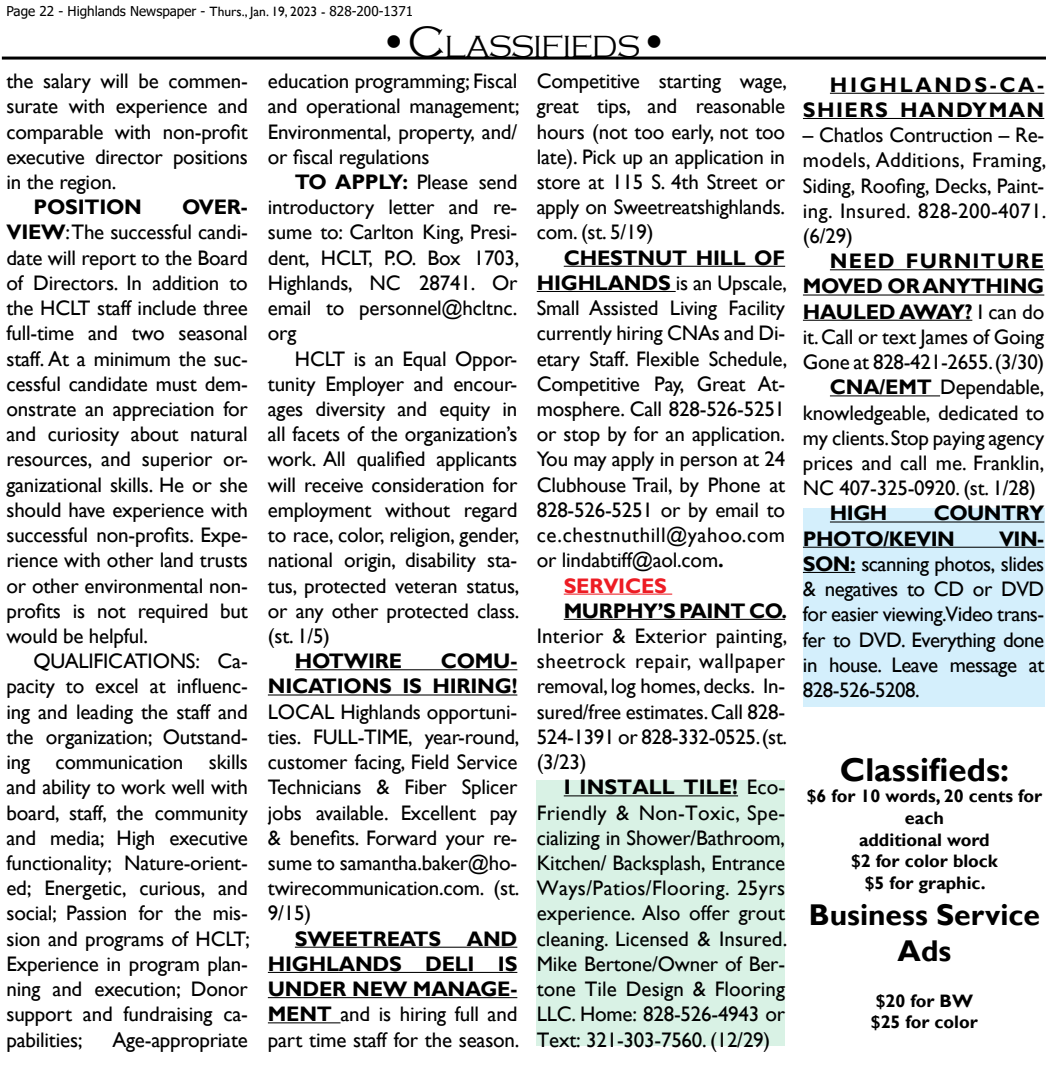
<style>
.page{position:relative;width:1053px;height:1069px;background:#fff}
.page>*{position:absolute;margin:0;border:0;box-sizing:border-box;transform-origin:0 0}
.t1{font:700 33px "Gill Sans";color:#000}
.t2{font:300 31.5px "Copperplate Gothic";letter-spacing:-.035em;color:#000}
.t3{font:700 30px/36px "Gill Sans";color:#000;text-align:center}
.t4{font:21px/25.2px "Gill Sans";letter-spacing:-.01em;color:#000;text-align:justify}
.t5{font:700 21px/25.2px "Gill Sans";letter-spacing:-.01em;color:#000;text-align:right}
.t6{font:700 21px/25.2px "Gill Sans";letter-spacing:.07em;color:#000;text-align:right}
.t7{font:21px "Gill Sans";letter-spacing:.025em;color:#000}
.t8{font:700 21px "Gill Sans";letter-spacing:.055em;color:#000}
.t9{font:700 21px "Gill Sans";letter-spacing:-.01em;color:#ed1c24}
.t10{font:700 18px/21.6px "Gill Sans";color:#000;text-align:center}
.t11{font:13.5px "Tahoma";color:#000}
.s1{font-family:"Gill Sans"}
.s2{font-weight:700}
.s3{font-size:45px}
.s4{font-weight:400}
</style>
<div class="page">
<div style="left:536px;top:780px;width:249px;height:265px;background:#d9f2e5"></div>
<div style="left:804px;top:508px;width:241px;height:198px;background:#d4effc"></div>
<hr style="left:2px;top:57px;width:1044px;height:3px;background:#000">
<hr style="left:295px;top:669px;width:222px;height:1px;background:#000">
<hr style="left:268px;top:694px;width:249px;height:1px;background:#000">
<hr style="left:295px;top:946px;width:222px;height:1px;background:#000">
<hr style="left:268px;top:971px;width:249px;height:1px;background:#000">
<hr style="left:268px;top:996px;width:249px;height:1px;background:#000">
<hr style="left:268px;top:1022px;width:73px;height:1px;background:#000">
<hr style="left:564px;top:266px;width:221px;height:1px;background:#000">
<hr style="left:537px;top:291px;width:139px;height:1px;background:#000">
<hr style="left:564px;top:593px;width:108px;height:1px;background:#ed1c24">
<hr style="left:564px;top:618px;width:221px;height:1px;background:#000">
<hr style="left:564px;top:795px;width:174px;height:1px;background:#000">
<hr style="left:830px;top:93px;width:214px;height:1px;background:#000">
<hr style="left:803px;top:118px;width:241px;height:1px;background:#000">
<hr style="left:830px;top:269px;width:214px;height:1px;background:#000">
<hr style="left:803px;top:294px;width:241px;height:1px;background:#000">
<hr style="left:803px;top:319px;width:169px;height:2px;background:#000">
<hr style="left:830px;top:395px;width:110px;height:1px;background:#000">
<hr style="left:830px;top:521px;width:214px;height:1px;background:#000">
<hr style="left:803px;top:546px;width:241px;height:1px;background:#000">
<hr style="left:803px;top:571px;width:52px;height:2px;background:#000">
<p class="t11" style="left:6px;top:2px;width:408px">Page 22 - Highlands Newspaper - <span class="s1">Thurs., Jan. 19, 2023 -</span> 828-200-1371</p>
<p class="t4" style="left:6px;top:69px;width:243px">the salary will be commen&shy;surate with experience and comparable with non-profit executive director positions in the region.</p>
<p class="t5" style="left:33px;top:195px;width:110px">POSITION</p>
<p class="t4" style="left:6px;top:195px;width:243px;text-indent:176px"><span class="s2">OVER-VIEW</span>: The successful candi&shy;date will report to the Board of Directors. In addition to the HCLT staff include three full-time and two seasonal staff. At a minimum the suc&shy;cessful candidate must dem&shy;onstrate an appreciation for and curiosity about natural resources, and superior or&shy;ganizational skills. He or she should have experience with successful non-profits. Expe&shy;rience with other land trusts or other environmental non&shy;profits is not required but would be helpful.</p>
<p class="t4" style="left:6px;top:648px;width:245px;text-indent:27px">QUALIFICATIONS: Ca&shy;pacity to excel at influenc&shy;ing and leading the staff and the organization; Outstand&shy;ing communication skills and ability to work well with board, staff, the community and media; High executive functionality; Nature-orient&shy;ed; Energetic, curious, and social; Passion for the mis&shy;sion and programs of HCLT; Experience in program plan&shy;ning and execution; Donor support and fundraising ca&shy;pabilities;</p>
<p class="t4" style="left:112px;top:1026px;width:137px">Age-appropriate</p>
<h2 class="t2" style="left:379px;top:29px;width:292px"><span class="s3">•C</span> LASSIFIEDS<span class="s3">•</span></h2>
<p class="t4" style="left:268px;top:69px;width:253px">education programming; Fiscal and operational management; Environmental, property, and/ or fiscal regulations</p>
<p class="t4" style="left:268px;top:170px;width:253px;text-indent:27px"><span class="s2">TO APPLY:</span> Please send introductory letter and re&shy;sume to: Carlton King, Presi&shy;dent, HCLT, P.O. Box 1703, Highlands, NC 28741. Or email to personnel@hcltnc. org</p>
<p class="t4" style="left:268px;top:346px;width:253px;text-indent:27px">HCLT is an Equal Oppor&shy;tunity Employer and encour&shy;ages diversity and equity in all facets of the organization’s work. All qualified applicants will receive consideration for employment without regard to race, color, religion, gender, national origin, disability sta&shy;tus, protected veteran status, or any other protected class. (st. 1/5)</p>
<p class="t5" style="left:295px;top:649px;width:109px">HOTWIRE</p>
<p class="t4" style="left:537px;top:69px;width:252px">Competitive starting wage, great tips, and reasonable hours (not too early, not too late). Pick up an application in store at 115 S. 4th Street or apply on Sweetreatshighlands. com. (st. 5/19)</p>
<p class="t5" style="left:564px;top:245px;width:223px">CHESTNUT HILL OF</p>
<p class="t4" style="left:537px;top:270px;width:252px"><span class="s2">HIGHLANDS</span> is an Upscale,</p>
<p class="t4" style="left:537px;top:296px;width:250px">Small Assisted Living Facility</p>
<p class="t4" style="left:537px;top:321px;width:250px">currently hiring CNAs and Di-</p>
<p class="t4" style="left:537px;top:346px;width:252px">etary Staff. Flexible Schedule,</p>
<p class="t4" style="left:537px;top:371px;width:250px">Competitive Pay, Great At-</p>
<p class="t4" style="left:537px;top:396px;width:250px">mosphere. Call 828-526-5251</p>
<p class="t4" style="left:537px;top:422px;width:250px">or stop by for an application.</p>
<p class="t4" style="left:537px;top:447px;width:250px">You may apply in person at 24</p>
<p class="t4" style="left:537px;top:472px;width:250px">Clubhouse Trail, by Phone at</p>
<p class="t4" style="left:537px;top:497px;width:250px">828-526-5251 or by email to</p>
<p class="t7" style="left:537px;top:522px;width:250px">ce.chestnuthill@yahoo.com</p>
<p class="t4" style="left:537px;top:548px;width:188px">or lindabtiff@aol.com<span class="s2">.</span></p>
<p class="t9" style="left:564px;top:572px;width:105px">SERVICES</p>
<p class="t5" style="left:564px;top:598px;width:225px">MURPHY’S PAINT CO.</p>
<p class="t4" style="left:537px;top:623px;width:252px">Interior &amp; Exterior painting, sheetrock repair, wallpaper removal, log homes, decks. In&shy;sured/free estimates. Call 828- 524-1391 or 828-332-0525. (st. (3/23)</p>
<p class="t4" style="left:537px;top:774px;width:252px;text-indent:27px"><span class="s2">I INSTALL TILE!</span> Eco-Friendly &amp; Non-Toxic, Spe&shy;cializing in Shower/Bathroom, Kitchen/ Backsplash, Entrance Ways/Patios/Flooring. 25yrs experience. Also offer grout cleaning. Licensed &amp; Insured.<br>Mike Bertone/Owner of Ber&shy;tone Tile Design &amp; Flooring LLC. Home: 828-526-4943 or Text: 321-303-7560. (12/29)</p>
<p class="t5" style="left:268px;top:649px;width:251px">COMU-<br>NICATIONS IS HIRING!</p>
<p class="t4" style="left:268px;top:699px;width:253px">LOCAL Highlands opportuni&shy;ties. FULL-TIME, year-round, customer facing, Field Service Technicians &amp; Fiber Splicer jobs available. Excellent pay &amp; benefits. Forward your re&shy;sume to samantha.baker@ho&shy;twirecommunication.com. (st.<br>9/15)</p>
<p class="t5" style="left:268px;top:926px;width:253px;text-align:justify;text-indent:27px">SWEETREATS AND HIGHLANDS DELI IS UNDER NEW MANAGE-MENT <span class="s4">and is hiring full and part time staff for the season.</span></p>
<p class="t6" style="left:803px;top:73px;width:243px">HIGHLANDS-CA-<br>SHIERS HANDYMAN</p>
<p class="t4" style="left:803px;top:123px;width:245px">– Chatlos Contruction – Re&shy;models, Additions, Framing, Siding, Roofing, Decks, Paint&shy;ing. Insured. 828-200-4071. (6/29)</p>
<p class="t8" style="left:830px;top:248px;width:216px">NEED FURNITURE</p>
<p class="t5" style="left:803px;top:274px;width:243px">MOVED OR ANYTHING</p>
<p class="t5" style="left:803px;top:299px;width:243px">HAULED AWAY? <span class="s4">I can do</span></p>
<p class="t4" style="left:803px;top:324px;width:243px">it. Call or text James of Going</p>
<p class="t4" style="left:803px;top:350px;width:243px">Gone at 828-421-2655. (3/30)</p>
<p class="t4" style="left:830px;top:375px;width:216px"><span class="s2">CNA/EMT</span> Dependable,</p>
<p class="t4" style="left:803px;top:400px;width:243px">knowledgeable, dedicated to</p>
<p class="t4" style="left:803px;top:425px;width:243px">my clients. Stop paying agency</p>
<p class="t4" style="left:803px;top:450px;width:243px">prices and call me. Franklin,</p>
<p class="t4" style="left:803px;top:476px;width:234px">NC 407-325-0920. (st. 1/28)</p>
<p class="t5" style="left:830px;top:501px;width:59px">HIGH</p>
<p class="t5" style="left:803px;top:501px;width:243px;text-align:left;text-indent:131px">COUNTRY<br>PHOTO/KEVIN</p>
<p class="t4" style="left:803px;top:526px;width:243px;text-indent:196px"><span class="s2">VIN-SON:</span> scanning photos, slides &amp; negatives to CD or DVD for easier viewing.Video trans&shy;fer to DVD. Everything done in house. Leave message at 828-526-5208.</p>
<h1 class="t1" style="left:840px;top:749px;width:171px">Classifieds:</h1>
<p class="t10" style="left:807px;top:785px;width:237px">$6 for 10 words, 20 cents for each<br>additional word<br>$2 for color block<br>$5 for graphic.</p>
<h3 class="t3" style="left:809px;top:897px;width:233px">Business Service<br>Ads</h3>
<p class="t10" style="left:871px;top:989px;width:108px;text-align:left">$20 for BW $25 for color</p>
</div>
